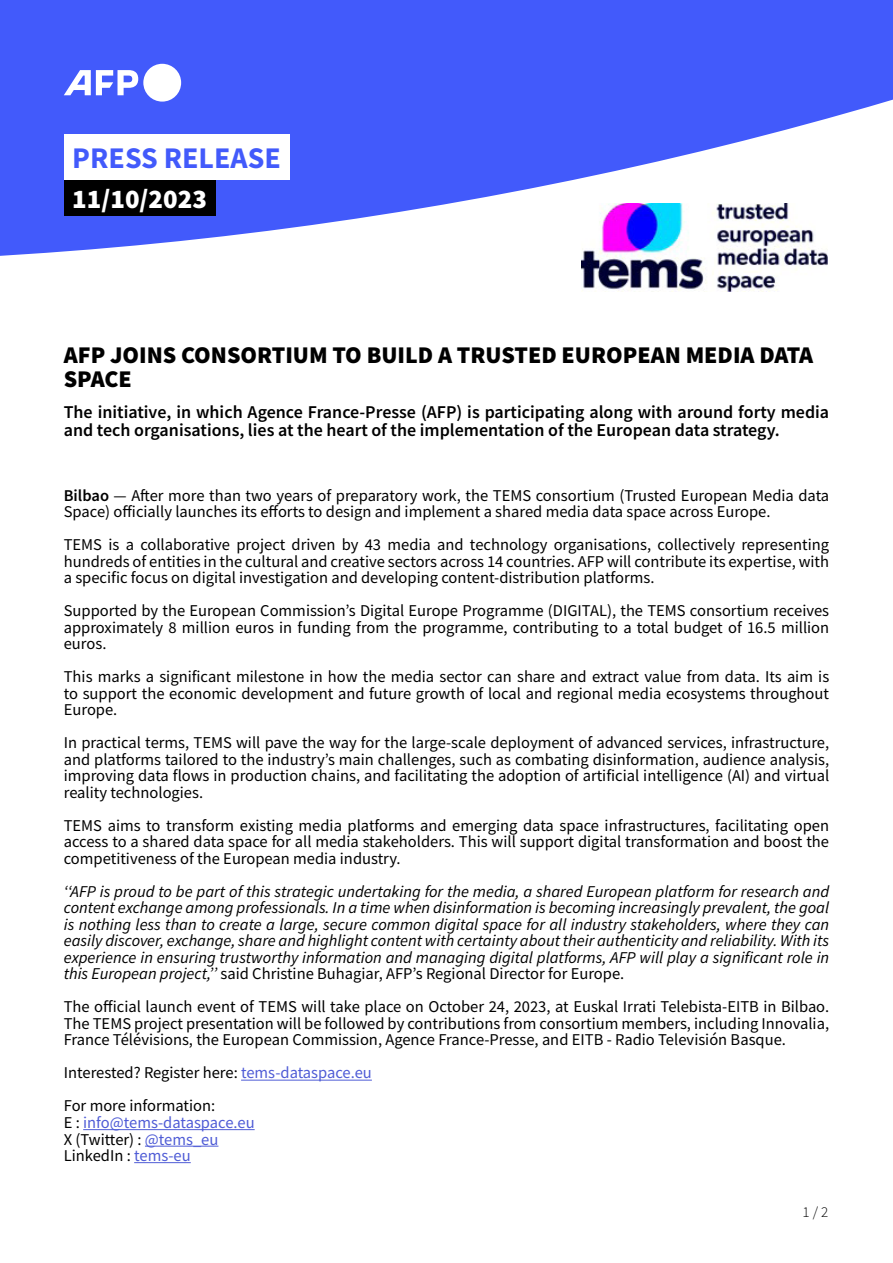
<style>
.page{position:relative;width:893px;height:1263px;background:#fff}
.page>*{position:absolute;margin:0;border:0;box-sizing:border-box;transform-origin:0 0}
.t1{font:700 30px "Source Sans Pro";color:#425afb}
.t2{font:900 27px "Source Sans Pro";color:#fff}
.t3{font:900 24px/24px "Source Sans Pro";color:#000}
.t4{font:600 18px/18px "Source Sans Pro";color:#000}
.t5{font:16.5px/16.5px "Source Sans Pro";color:#000;text-align:justify}
.t6{font:italic 16.5px/16.5px "Source Sans Pro";color:#000;text-align:justify}
.t7{font:16.5px/16.5px "Source Sans Pro";color:#4f5cd6}
.t8{font:300 15px "Source Sans Pro";color:#000}
.s1{font-weight:600}
.s2{font-style:normal}
.s3{color:#4f5cd6}
.s4{color:#000}
</style>
<div class="page">
<hr style="left:241px;top:1080px;width:131px;height:1px;background:#4f5cd6">
<hr style="left:83px;top:1129px;width:172px;height:1px;background:#4f5cd6">
<hr style="left:145px;top:1146px;width:73px;height:1px;background:#4f5cd6">
<hr style="left:134px;top:1162px;width:57px;height:1px;background:#4f5cd6">
<svg style="left:0;top:0;width:893px;height:256px;fill:#425afb"></svg>
<div style="left:64px;top:180px;width:151px;height:36px;background:#000"></div>
<div style="left:64px;top:134px;width:225px;height:46px;background:#fff"></div>
<svg style="left:64px;top:64px;width:117px;height:38px"></svg>
<img style="left:581px;top:203px;width:247px;height:89px">
<h1 class="t1" style="left:72px;top:138px;width:210px">PRESS RELEASE</h1>
<h2 class="t2" style="left:72px;top:180px;width:136px">11/10/2023</h2>
<h3 class="t3" style="left:64px;top:342px;width:751px">AFP JOINS CONSORTIUM TO BUILD A TRUSTED EUROPEAN MEDIA DATA<br>SPACE</h3>
<p class="t4" style="left:64px;top:403px;width:767px">The initiative, in which Agence France-Presse (AFP) is participating along with around forty media and tech organisations, lies at the heart of the implementation of the European data strategy.</p>
<p class="t5" style="left:64px;top:487px;width:767px"><span class="s1">Bilbao</span> — After more than two years of preparatory work, the TEMS consortium (Trusted European Media data<br>Space) officially launches its efforts to design and implement a shared media data space across Europe.</p>
<p class="t5" style="left:64px;top:537px;width:767px">TEMS is a collaborative project driven by 43 media and technology organisations, collectively representing hundreds of entities in the cultural and creative sectors across 14 countries. AFP will contribute its expertise, with a specific focus on digital investigation and developing content-distribution platforms.</p>
<p class="t5" style="left:64px;top:603px;width:767px">Supported by the European Commission’s Digital Europe Programme (DIGITAL), the TEMS consortium receives approximately 8 million euros in funding from the programme, contributing to a total budget of 16.5 million euros.</p>
<p class="t5" style="left:64px;top:669px;width:767px">This marks a significant milestone in how the media sector can share and extract value from data. Its aim is to support the economic development and future growth of local and regional media ecosystems throughout Europe.</p>
<p class="t5" style="left:64px;top:735px;width:767px">In practical terms, TEMS will pave the way for the large-scale deployment of advanced services, infrastructure, and platforms tailored to the industry’s main challenges, such as combating disinformation, audience analysis, improving data flows in production chains, and facilitating the adoption of artificial intelligence (AI) and virtual reality technologies.</p>
<p class="t5" style="left:64px;top:817px;width:767px">TEMS aims to transform existing media platforms and emerging data space infrastructures, facilitating open access to a shared data space for all media stakeholders. This will support digital transformation and boost the competitiveness of the European media industry.</p>
<p class="t6" style="left:64px;top:883px;width:767px">‘‘AFP is proud to be part of this strategic undertaking for the media, a shared European platform for research and content exchange among professionals. In a time when disinformation is becoming increasingly prevalent, the goal is nothing less than to create a large, secure common digital space for all industry stakeholders, where they can easily discover, exchange, share and highlight content with certainty about their authenticity and reliability. With its experience in ensuring trustworthy information and managing digital platforms, AFP will play a significant role in this European project,’’ <span class="s2">said Christine Buhagiar, AFP’s Regional Director for Europe.</span></p>
<p class="t5" style="left:64px;top:999px;width:767px">The official launch event of TEMS will take place on October 24, 2023, at Euskal Irrati Telebista-EITB in Bilbao.<br>The TEMS project presentation will be followed by contributions from consortium members, including Innovalia, France Télévisions, the European Commission, Agence France-Presse, and EITB - Radio Televisión Basque.</p>
<p class="t5" style="left:64px;top:1056px;width:310px;line-height:33px">Interested? Register here: <span class="s3">tems-dataspace.eu<br></span>For more information:</p>
<p class="t7" style="left:64px;top:1114px;width:192px"><span class="s4">E :</span> info@tems-dataspace.eu<br><span class="s4">X (Twitter) :</span> @tems_eu<br><span class="s4">LinkedIn :</span> tems-eu</p>
<p class="t8" style="left:802px;top:1203px;width:27px">1 / 2</p>
</div>
